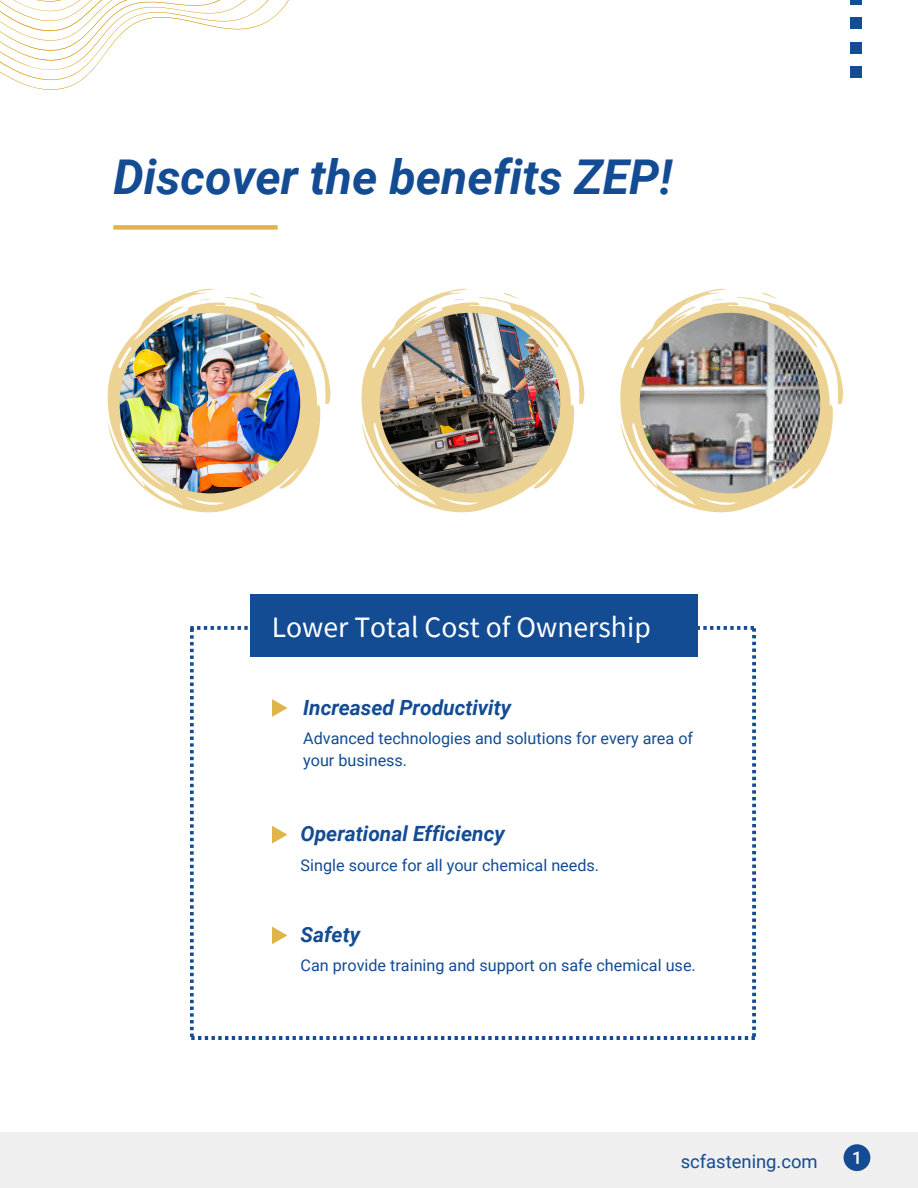
<style>
.page{position:relative;width:918px;height:1188px;background:#fff}
.page>*{position:absolute;margin:0;border:0;box-sizing:border-box;transform-origin:0 0}
.t1{font:italic 700 48px "Roboto";color:#134c93}
.t2{font:29.55px "Source Sans Pro";color:#fff}
.t3{font:italic 700 21px "Roboto";color:#134c93}
.t4{font:18.45px "Roboto";color:#134c93}
.t5{font:16.2px/22.5px "Roboto";color:#134c93}
</style>
<div class="page">
<div style="left:850px;top:66px;width:12px;height:11px;background:#134c93"></div>
<div style="left:850px;top:42px;width:12px;height:11px;background:#134c93"></div>
<div style="left:850px;top:18px;width:12px;height:11px;background:#134c93"></div>
<div style="left:850px;top:0;width:12px;height:5px;background:#134c93"></div>
<svg style="left:108px;top:289px;width:212px;height:224px"></svg>
<svg style="left:200px;top:299px;width:11px;height:2px"></svg>
<svg style="left:222px;top:293px;width:109px;height:112px"></svg>
<img style="left:120px;top:313px;width:180px;height:180px;border-radius:50%">
<svg style="left:361px;top:289px;width:213px;height:224px"></svg>
<svg style="left:454px;top:299px;width:11px;height:2px"></svg>
<svg style="left:476px;top:293px;width:108px;height:112px"></svg>
<img style="left:380px;top:313px;width:180px;height:180px;border-radius:50%">
<svg style="left:620px;top:289px;width:213px;height:224px"></svg>
<svg style="left:713px;top:299px;width:10px;height:2px"></svg>
<svg style="left:735px;top:293px;width:108px;height:112px"></svg>
<img style="left:640px;top:313px;width:180px;height:180px;border-radius:50%">
<div style="left:0;top:1132px;width:918px;height:56px;background:#efefef"></div>
<svg style="left:844px;top:1144px;width:26px;height:27px"></svg>
<div style="left:113px;top:225px;width:165px;height:5px;background:#dfb449"></div>
<svg style="left:0;top:0;width:289px;height:90px"></svg>
<div style="left:251px;top:594px;width:447px;height:62px;background:#134c93"></div>
<svg style="left:190px;top:626px;width:565px;height:413px"></svg>
<h3 class="t1" style="left:113px;top:150px;width:560px">Discover the benefits ZEP!</h3>
<h2 class="t2" style="left:272px;top:608px;width:380px">Lower Total Cost of Ownership</h2>
<p class="t3" style="left:303px;top:695px;width:209px">Increased Productivity</p>
<p class="t5" style="left:303px;top:727px;width:392px">Advanced technologies and solutions for every area of your business.</p>
<p class="t3" style="left:301px;top:822px;width:206px">Operational Efficiency</p>
<p class="t5" style="left:301px;top:854px;width:300px">Single source for all your chemical needs.</p>
<p class="t3" style="left:301px;top:923px;width:61px">Safety</p>
<p class="t5" style="left:301px;top:954px;width:397px">Can provide training and support on safe chemical use.</p>
<p class="t4" style="left:681px;top:1151px;width:139px">scfastening.com</p>
</div>
